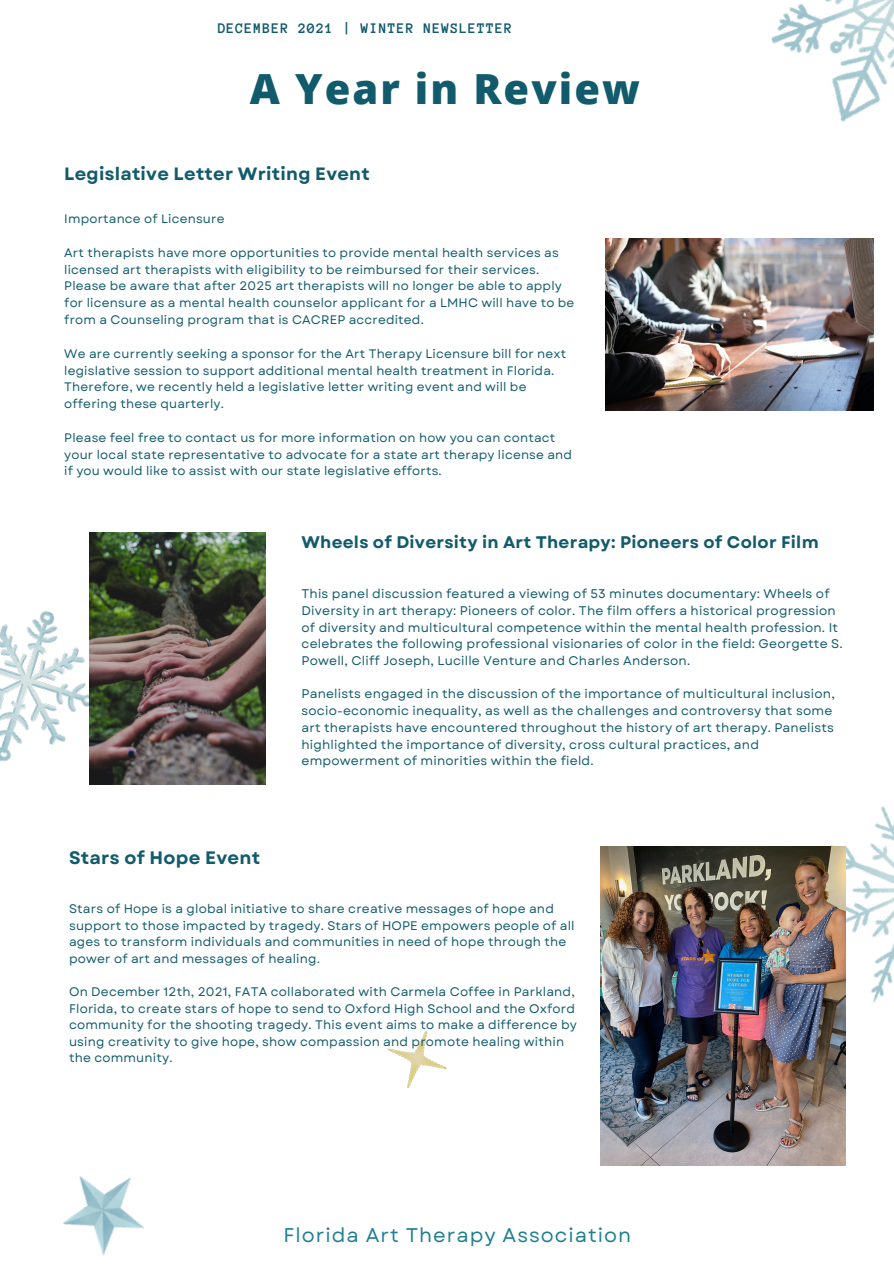
<style>
.page{position:relative;width:894px;height:1264px;background:#fff}
.page>*{position:absolute;margin:0;border:0;box-sizing:border-box;transform-origin:0 0}
.t1{font:800 41.55px "Open Sans";letter-spacing:.05em;color:#115b6c}
.t2{font:19.8px "Garet";letter-spacing:.05em;color:#1e8092}
.t3{font:700 18px "Garet";letter-spacing:.015em;color:#115b6c}
.t4{font:700 17.85px "Garet";letter-spacing:.015em;color:#115b6c}
.t5{font:700 16.8px "Garet";letter-spacing:.015em;color:#115b6c}
.t6{font:700 15px "Anonymous Pro";letter-spacing:.05em;color:#115b6c}
.t7{font:12.6px/16.6px "Garet";letter-spacing:.015em;color:#115b6c}
.t8{font:12.45px/16.5px "Garet";letter-spacing:.015em;color:#115b6c}
.t9{font:12.3px/16.8px "Garet";letter-spacing:.015em;color:#115b6c}
</style>
<div class="page">
<img style="left:830px;top:806px;width:63px;height:234px">
<img style="left:771px;top:0;width:122px;height:122px">
<img style="left:63px;top:1176px;width:81px;height:79px">
<img style="left:0;top:610px;width:89px;height:152px">
<img style="left:387px;top:1031px;width:61px;height:57px">
<img style="left:89px;top:533px;width:176px;height:251px">
<img style="left:605px;top:238px;width:268px;height:173px">
<img style="left:600px;top:846px;width:245px;height:319px">
<p class="t6" style="left:218px;top:20px;width:296px">DECEMBER 2021 | WINTER NEWSLETTER</p>
<p class="t1" style="left:250px;top:60px;width:391px">A Year in Review</p>
<p class="t4" style="left:64px;top:161px;width:307px">Legislative Letter Writing Event</p>
<p class="t9" style="left:64px;top:210px;width:162px">Importance of Licensure</p>
<p class="t9" style="left:64px;top:244px;width:511px">Art therapists have more opportunities to provide mental health services as licensed art therapists with eligibility to be reimbursed for their services.<br>Please be aware that after 2025 art therapists will no longer be able to apply for licensure as a mental health counselor applicant for a LMHC will have to be from a Counseling program that is CACREP accredited.</p>
<p class="t9" style="left:64px;top:345px;width:503px">We are currently seeking a sponsor for the Art Therapy Licensure bill for next legislative session to support additional mental health treatment in Florida.</p>
<p class="t9" style="left:64px;top:379px;width:463px">Therefore, we recently held a legislative letter writing event and will be offering these quarterly.</p>
<p class="t9" style="left:64px;top:429px;width:509px">Please feel free to contact us for more information on how you can contact your local state representative to advocate for a state art therapy license and if you would like to assist with our state legislative efforts.</p>
<p class="t5" style="left:301px;top:530px;width:518px">Wheels of Diversity in Art Therapy: Pioneers of Color Film</p>
<p class="t7" style="left:301px;top:585px;width:542px">This panel discussion featured a viewing of 53 minutes documentary: Wheels of Diversity in art therapy: Pioneers of color. The film offers a historical progression of diversity and multicultural competence within the mental health profession. It celebrates the following professional visionaries of color in the field: Georgette S.<br>Powell, Cliff Joseph, Lucille Venture and Charles Anderson.</p>
<p class="t7" style="left:301px;top:685px;width:534px">Panelists engaged in the discussion of the importance of multicultural inclusion, socio-economic inequality, as well as the challenges and controversy that some art therapists have encountered throughout the history of art therapy. Panelists highlighted the importance of diversity, cross cultural practices, and empowerment of minorities within the field.</p>
<p class="t3" style="left:69px;top:844px;width:193px">Stars of Hope Event</p>
<p class="t8" style="left:69px;top:900px;width:507px">Stars of Hope is a global initiative to share creative messages of hope and support to those impacted by tragedy. Stars of HOPE empowers people of all ages to transform individuals and communities in need of hope through the power of art and messages of healing.</p>
<p class="t8" style="left:69px;top:983px;width:509px">On December 12th, 2021, FATA collaborated with Carmela Coffee in Parkland, Florida, to create stars of hope to send to Oxford High School and the Oxford community for the shooting tragedy. This event aims to make a difference by using creativity to give hope, show compassion and promote healing within the community.</p>
<p class="t2" style="left:283px;top:1220px;width:349px">Florida Art Therapy Association</p>
</div>
